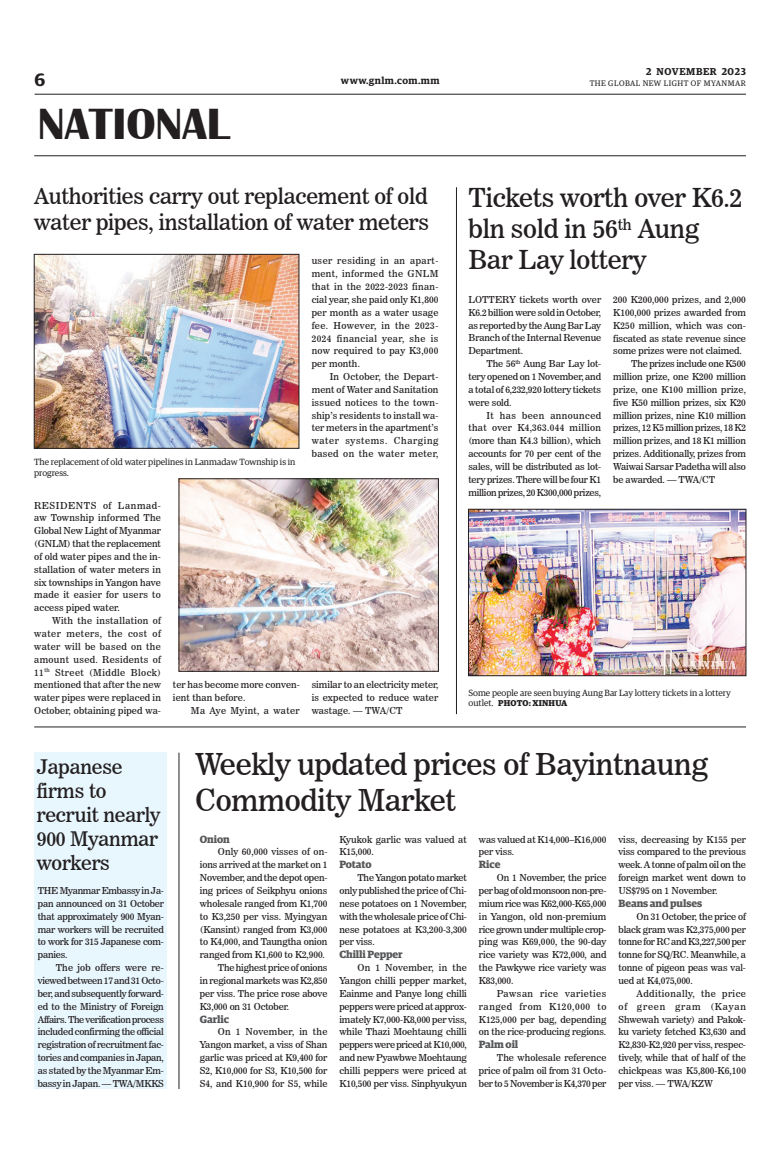
<style>
.page{position:relative;width:773px;height:1152px;background:#fff}
.page>*{position:absolute;margin:0;border:0;box-sizing:border-box;transform-origin:0 0}
.t1{font:700 45px "Britannic";color:#231f20}
._2_Clm_Head{font:30px/36px "News 706 BT Roman C";letter-spacing:-.01em;color:#231f20}
._2_Clm_Head-2{font:26px/31.2px "News 706 BT Roman C";letter-spacing:-.01em;color:#231f20}
._2_Clm_Head-3{font:22px/26.4px "News 706 BT Roman C";letter-spacing:-.01em;color:#231f20}
._2_Clm_Head-4{font:20px/24px "News 706 BT Roman C";letter-spacing:-.01em;color:#231f20}
.t2{font:600 18px "Guardian Egyp";color:#231f20}
.Sub_Body{font:700 10.5px "Guardian Egyp";letter-spacing:-.01em;color:#57585a}
.t3{font:600 10px "Guardian Egyp";letter-spacing:.055em;color:#231f20}
._2nd_Body{font:9.5px/12.9px "News 706 BT Roman C";letter-spacing:-.01em;color:#231f20;text-align:justify}
.Normal_Para{font:9.5px/12.9px "News 706 BT Roman C";letter-spacing:-.01em;color:#231f20;text-align:justify}
._2nd_Body-2{font:9.5px/12.9px "News 706 BT Roman C";letter-spacing:.01em;color:#231f20}
._2nd_Body-3{font:9.5px "News 706 BT Roman C";letter-spacing:.035em;color:#231f20}
.t4{font:9px/10.8px "Guardian Egyp";color:#231f20}
.t5{font:700 8.5px "Guardian Egyp";letter-spacing:.02em;color:#231f20}
.t6{font:8px "Guardian Egyp";letter-spacing:.06em;color:#231f20}
.s1{font-weight:400;font-size:9px}
</style>
<div class="page">
<hr style="left:35px;top:94px;width:711px;height:1px;background:#231f20">
<hr style="left:34px;top:156px;width:712px;height:1px;background:#231f20">
<img style="left:36px;top:256px;width:261px;height:190px">
<div style="left:34px;top:254px;width:265px;height:194px;border:1px solid #231f20"></div>
<img style="left:181px;top:481px;width:255px;height:188px">
<img style="left:470px;top:511px;width:274px;height:163px">
<div style="left:468px;top:509px;width:278px;height:167px;border:1px solid #231f20"></div>
<hr style="left:456px;top:187px;width:1px;height:527px;background:#231f20">
<hr style="left:34px;top:727px;width:712px;height:1px;background:#231f20">
<div style="left:34px;top:753px;width:133px;height:336px;background:#e8f6fd"></div>
<hr style="left:179px;top:753px;width:1px;height:336px;background:#231f20">
<h3 class="t2" style="left:35px;top:67px;width:12px">6</h3>
<h1 class="t1" style="left:38px;top:99px;width:193px">NATIONAL</h1>
<p class="t3" style="left:646px;top:64px;width:101px">2 NOVEMBER 2023</p>
<p class="t3" style="left:341px;top:73px;width:100px">www.gnlm.com.mm</p>
<p class="t6" style="left:589px;top:78px;width:158px">THE GLOBAL NEW LIGHT OF MYANMAR</p>
<p class="_2_Clm_Head-3" style="left:34px;top:183px;width:396px">Authorities carry out replacement of old water pipes, installation of water meters</p>
<p class="t4" style="left:34px;top:456px;width:263px">The replacement of old water pipelines in Lanmadaw Township is in progress.</p>
<p class="Normal_Para" style="left:34px;top:499px;width:128px">RESIDENTS of Lanmad&shy;aw Township informed The Global New Light of Myanmar (GNLM) that the replacement of old water pipes and the in&shy;stallation of water meters in six townships in Yangon have made it easier for users to access piped water.</p>
<p class="_2nd_Body" style="left:34px;top:614px;width:128px;text-indent:18px">With the installation of water meters, the cost of water will be based on the amount used. Residents of 11<sup>th</sup> Street (Middle Block) mentioned that after the new water pipes were replaced in October, obtaining piped wa-</p>
<p class="_2nd_Body" style="left:173px;top:679px;width:128px">ter has become more conven&shy;ient than before.</p>
<p class="_2nd_Body-3" style="left:191px;top:705px;width:110px">Ma Aye Myint, a water</p>
<p class="_2nd_Body" style="left:312px;top:254px;width:128px">user residing in an apart&shy;ment, informed the GNLM that in the 2022-2023 finan&shy;cial year, she paid only K1,800 per month as a water usage fee. However, in the 2023- 2024 financial year, she is now required to pay K3,000 per month.</p>
<p class="_2nd_Body" style="left:312px;top:370px;width:128px;text-indent:18px">In October, the Depart&shy;ment of Water and Sanitation issued notices to the town&shy;ship’s residents to install wa&shy;ter meters in the apartment’s water systems. Charging based on the water meter,</p>
<p class="_2nd_Body" style="left:312px;top:679px;width:128px">similar to an electricity meter, is expected to reduce water wastage. — TWA/CT</p>
<p class="_2_Clm_Head-2" style="left:468px;top:182px;width:275px">Tickets worth over K6.2 bln sold in 56<sup>th</sup> Aung<br>Bar Lay lottery</p>
<p class="Normal_Para" style="left:468px;top:293px;width:134px">LOTTERY tickets worth over K6.2 billion were sold in October, as reported by the Aung Bar Lay Branch of the Internal Revenue Department.</p>
<p class="_2nd_Body" style="left:468px;top:357px;width:134px;text-indent:18px">The 56<sup>th</sup> Aung Bar Lay lot&shy;tery opened on 1 November, and a total of 6,232,920 lottery tickets were sold.</p>
<p class="_2nd_Body" style="left:468px;top:409px;width:134px;text-indent:18px">It has been announced that over K4,363.044 million (more than K4.3 billion), which accounts for 70 per cent of the sales, will be distributed as lot&shy;tery prizes. There will be four K1 million prizes, 20 K300,000 prizes,</p>
<p class="_2nd_Body" style="left:613px;top:293px;width:134px">200 K200,000 prizes, and 2,000<br>K100,000 prizes awarded from K250 million, which was con&shy;fiscated as state revenue since some prizes were not claimed.</p>
<p class="_2nd_Body" style="left:613px;top:357px;width:134px;text-indent:18px">The prizes include one K500 million prize, one K200 million prize, one K100 million prize, five K50 million prizes, six K20 million prizes, nine K10 million prizes, 12 K5 million prizes, 18 K2 million prizes, and 18 K1 million prizes. Additionally, prizes from Waiwai Sarsar Padetha will also be awarded. — TWA/CT</p>
<p class="t4" style="left:468px;top:686px;width:264px">Some people are seen buying Aung Bar Lay lottery tickets in a lottery</p>
<p class="t5" style="left:468px;top:697px;width:101px"><span class="s1">outlet.</span> PHOTO: XINHUA</p>
<p class="_2_Clm_Head-4" style="left:37px;top:755px;width:125px">Japanese firms to recruit nearly<br>900 Myanmar workers</p>
<p class="Normal_Para" style="left:38px;top:884px;width:127px">THE Myanmar Embassy in Ja&shy;pan announced on 31 October that approximately 900 Myan&shy;mar workers will be recruited to work for 315 Japanese com&shy;panies.</p>
<p class="_2nd_Body" style="left:38px;top:961px;width:128px;text-indent:18px">The job offers were re&shy;viewed between 17 and 31 Octo&shy;ber, and subsequently forward&shy;ed to the Ministry of Foreign Affairs. The verification process included confirming the official registration of recruitment fac&shy;tories and companies in Japan, as stated by the Myanmar Em&shy;bassy in Japan. — TWA/MKKS</p>
<p class="_2_Clm_Head" style="left:195px;top:747px;width:514px">Weekly updated prices of Bayintnaung<br>Commodity Market</p>
<p class="Sub_Body" style="left:200px;top:831px;width:31px">Onion</p>
<p class="_2nd_Body" style="left:200px;top:846px;width:129px;text-indent:18px">Only 60,000 visses of on&shy;ions arrived at the market on 1<br>November, and the depot open&shy;ing prices of Seikphyu onions wholesale ranged from K1,700 to K3,250 per viss. Myingyan (Kansint) ranged from K3,000 to K4,000, and Taungtha onion ranged from K1,600 to K2,900.</p>
<p class="_2nd_Body" style="left:200px;top:961px;width:129px;text-indent:18px">The highest price of onions in regional markets was K2,850 per viss. The price rose above K3,000 on 31 October.</p>
<p class="Sub_Body" style="left:200px;top:1011px;width:31px">Garlic</p>
<p class="_2nd_Body" style="left:200px;top:1025px;width:129px;text-indent:18px">On 1 November, in the Yangon market, a viss of Shan garlic was priced at K9,400 for S2, K10,000 for S3, K10,500 for S4, and K10,900 for S5, while</p>
<p class="_2nd_Body-2" style="left:339px;top:833px;width:129px">Kyukok garlic was valued at<br>K15,000.</p>
<p class="Sub_Body" style="left:339px;top:857px;width:34px">Potato</p>
<p class="_2nd_Body" style="left:339px;top:871px;width:129px;text-indent:18px">The Yangon potato market only published the price of Chi&shy;nese potatoes on 1 November, with the wholesale price of Chi&shy;nese potatoes at K3,200-3,300 per viss.</p>
<p class="Sub_Body" style="left:339px;top:947px;width:65px">Chilli Pepper</p>
<p class="_2nd_Body" style="left:339px;top:961px;width:129px;text-indent:18px">On 1 November, in the Yangon chilli pepper market, Eainme and Panye long chilli peppers were priced at approx&shy;imately K7,000-K8,000 per viss, while Thazi Moehtaung chilli peppers were priced at K10,000, and new Pyawbwe Moehtaung chilli peppers were priced at K10,500 per viss. Sinphyukyun</p>
<p class="_2nd_Body" style="left:479px;top:833px;width:129px">was valued at K14,000–K16,000 per viss.</p>
<p class="Sub_Body" style="left:479px;top:857px;width:23px">Rice</p>
<p class="_2nd_Body" style="left:479px;top:871px;width:129px;text-indent:18px">On 1 November, the price per bag of old monsoon non-pre&shy;mium rice was K62,000-K65,000 in Yangon, old non-premium rice grown under multiple crop&shy;ping was K69,000, the 90-day rice variety was K72,000, and the Pawkywe rice variety was K83,000.</p>
<p class="_2nd_Body" style="left:479px;top:987px;width:129px;text-indent:18px">Pawsan rice varieties ranged from K120,000 to K125,000 per bag, depending on the rice-producing regions.</p>
<p class="Sub_Body" style="left:479px;top:1037px;width:41px">Palm oil</p>
<p class="_2nd_Body" style="left:479px;top:1051px;width:129px;text-indent:18px">The wholesale reference price of palm oil from 31 Octo&shy;ber to 5 November is K4,370 per</p>
<p class="_2nd_Body" style="left:618px;top:833px;width:129px">viss, decreasing by K155 per viss compared to the previous week. A tonne of palm oil on the foreign market went down to US$795 on 1 November.</p>
<p class="Sub_Body" style="left:618px;top:895px;width:85px">Beans and pulses</p>
<p class="_2nd_Body" style="left:618px;top:910px;width:129px;text-indent:18px">On 31 October, the price of black gram was K2,375,000 per tonne for RC and K3,227,500 per tonne for SQ/RC. Meanwhile, a tonne of pigeon peas was val&shy;ued at K4,075,000.</p>
<p class="_2nd_Body" style="left:618px;top:987px;width:129px;text-indent:18px">Additionally, the price of green gram (Kayan Shwewah variety) and Pakok&shy;ku variety fetched K3,630 and K2,830-K2,920 per viss, respec&shy;tively, while that of half of the chickpeas was K5,800-K6,100 per viss. — TWA/KZW</p>
</div>
